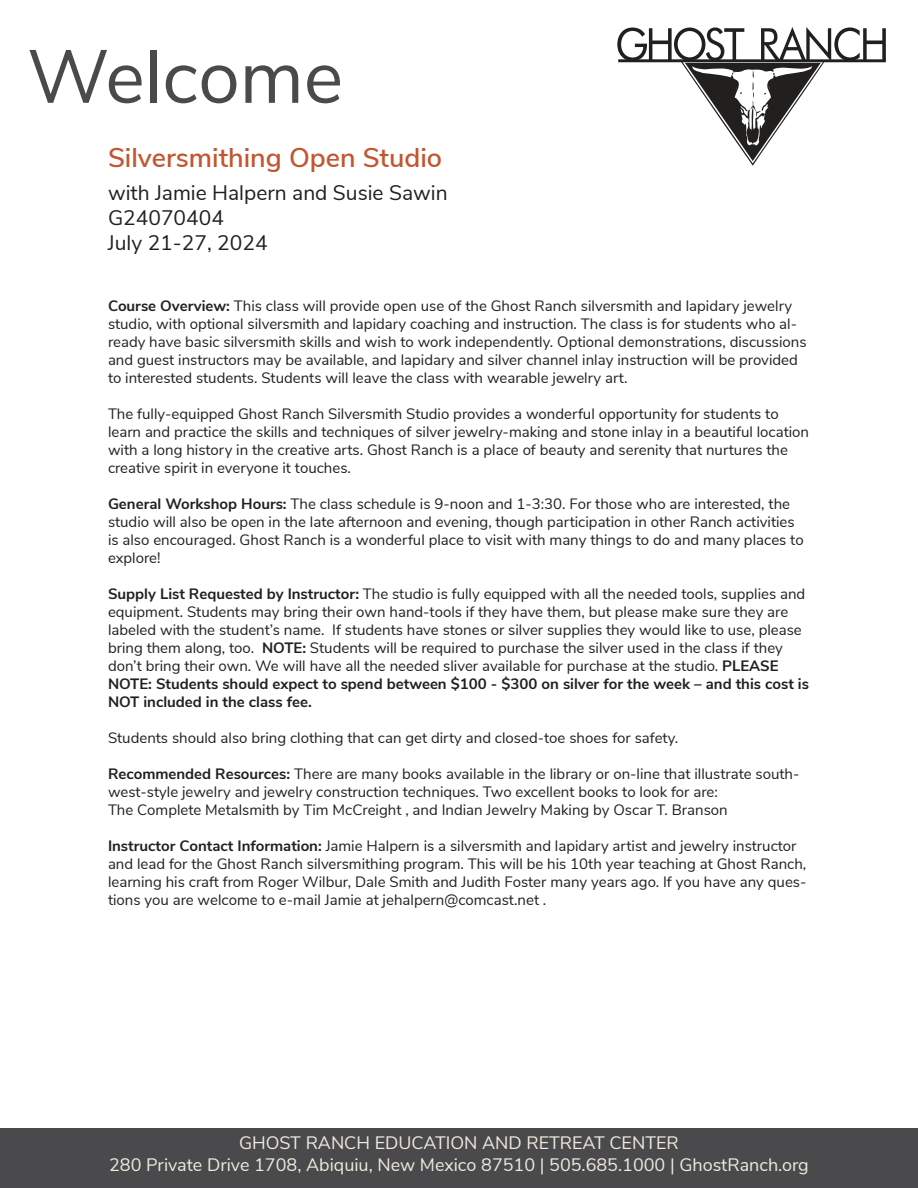
<style>
.page{position:relative;width:918px;height:1188px;background:#fff}
.page>*{position:absolute;margin:0;border:0;box-sizing:border-box;transform-origin:0 0}
.t1{font:75px "Nunito Sans";color:#4a4a4c}
.t2{font:600 27px "Nunito Sans";color:#c25631}
.t3{font:21px/25.2px "Nunito Sans";color:#221f1f}
.t4{font:18px/21.6px "Nunito Sans";color:#efeade;text-align:center}
.t5{font:15px/18px "Nunito Sans";color:#221f1f}
.s1{font-weight:700}
</style>
<div class="page">
<div style="left:0;top:1128px;width:918px;height:60px;background:#4a4a4c"></div>
<svg style="left:617px;top:27px;width:269px;height:139px"></svg>
<hr style="left:618px;top:61px;width:268px;height:1px;background:#221f1f">
<h1 class="t1" style="left:27px;top:49px;width:318px">Welcome</h1>
<h2 class="t2" style="left:108px;top:148px;width:336px">Silversmithing Open Studio</h2>
<h3 class="t3" style="left:108px;top:182px;width:341px">with Jamie Halpern and Susie Sawin<br>G24070404<br>July 21-27, 2024</h3>
<p class="t5" style="left:108px;top:299px;width:700px"><span class="s1">Course Overview:</span> This class will provide open use of the Ghost Ranch silversmith and lapidary jewelry studio, with optional silversmith and lapidary coaching and instruction. The class is for students who al&shy;ready have basic silversmith skills and wish to work independently. Optional demonstrations, discussions and guest instructors may be available, and lapidary and silver channel inlay instruction will be provided to interested students. Students will leave the class with wearable jewelry art.</p>
<p class="t5" style="left:108px;top:407px;width:703px">The fully-equipped Ghost Ranch Silversmith Studio provides a wonderful opportunity for students to learn and practice the skills and techniques of silver jewelry-making and stone inlay in a beautiful location with a long history in the creative arts. Ghost Ranch is a place of beauty and serenity that nurtures the creative spirit in everyone it touches.</p>
<p class="t5" style="left:108px;top:497px;width:697px"><span class="s1">General Workshop Hours:</span> The class schedule is 9-noon and 1-3:30. For those who are interested, the studio will also be open in the late afternoon and evening, though participation in other Ranch activities is also encouraged. Ghost Ranch is a wonderful place to visit with many things to do and many places to explore!</p>
<p class="t5" style="left:108px;top:587px;width:703px"><span class="s1">Supply List Requested by Instructor:</span> The studio is fully equipped with all the needed tools, supplies and equipment. Students may bring their own hand-tools if they have them, but please make sure they are labeled with the student’s name. If students have stones or silver supplies they would like to use, please bring them along, too. <span class="s1">NOTE:</span> Students will be required to purchase the silver used in the class if they don’t bring their own. We will have all the needed sliver available for purchase at the studio. <span class="s1">PLEASE NOTE: Students should expect to spend between $100 - $300 on silver for the week – and this cost is NOT included in the class fee.</span></p>
<p class="t5" style="left:108px;top:731px;width:572px">Students should also bring clothing that can get dirty and closed-toe shoes for safety.</p>
<p class="t5" style="left:108px;top:767px;width:693px"><span class="s1">Recommended Resources:</span> There are many books available in the library or on-line that illustrate south&shy;west-style jewelry and jewelry construction techniques. Two excellent books to look for are:<br>The Complete Metalsmith by Tim McCreight , and Indian Jewelry Making by Oscar T. Branson</p>
<p class="t5" style="left:108px;top:839px;width:700px"><span class="s1">Instructor Contact Information:</span> Jamie Halpern is a silversmith and lapidary artist and jewelry instructor and lead for the Ghost Ranch silversmithing program. This will be his 10th year teaching at Ghost Ranch, learning his craft from Roger Wilbur, Dale Smith and Judith Foster many years ago. If you have any ques&shy;tions you are welcome to e-mail Jamie at jehalpern@comcast.net .</p>
<p class="t4" style="left:109px;top:1134px;width:701px">GHOST RANCH EDUCATION AND RETREAT CENTER<br>280 Private Drive 1708, Abiquiu, New Mexico 87510 | 505.685.1000 | GhostRanch.org</p>
</div>
